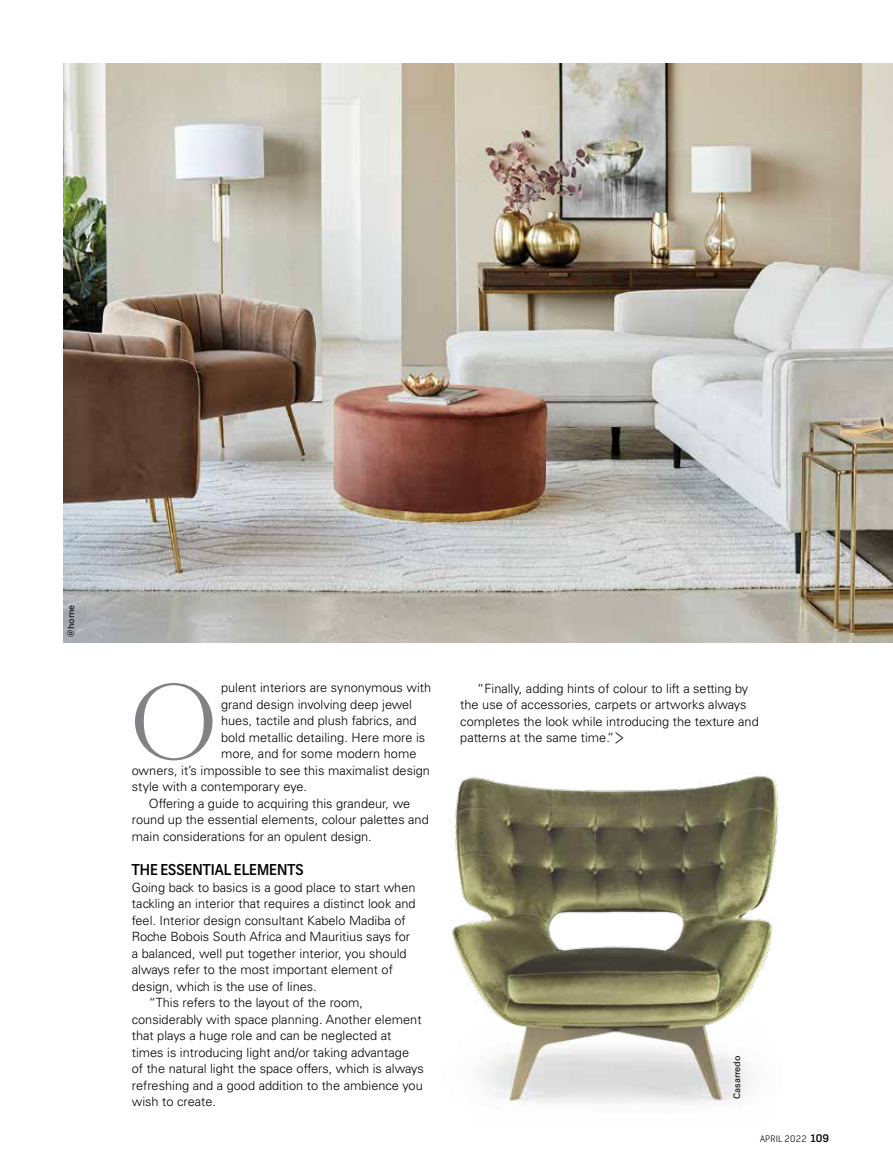
<style>
.page{position:relative;width:893px;height:1170px;background:#fff}
.page>*{position:absolute;margin:0;border:0;box-sizing:border-box;transform-origin:0 0}
.t1{font:300 102px "Perpetua Titling MT Std";color:#808285}
.t2{font:500 15px "Frank";color:#000}
.t3{font:300 12.75px/16.5px "Univers LT Std";color:#000}
.t4{font:9px "Univers LT Std";color:#000}
.t5{font:300 9px "Frank";letter-spacing:.02em;color:#000}
.s1{font-family:"Times New Roman";font-weight:400;font-size:24px}
.s2{font-weight:500;font-size:10.5px}
</style>
<div class="page">
<img style="left:449px;top:775px;width:330px;height:329px">
<img style="left:64px;top:64px;width:829px;height:578px">
<p class="t4" style="left:66px;top:638px;width:35px;rotate:-90deg">@home</p>
<h1 class="t1" style="left:130px;top:660px;width:90px">O</h1>
<p class="t3" style="left:460px;top:680px;width:300px;text-indent:17px">“Finally, adding hints of colour to lift a setting by the use of accessories, carpets or artworks always completes the look while introducing the texture and patterns at the same time.” <span class="s1">&gt;</span></p>
<p class="t3" style="left:221px;top:679px;width:212px">pulent interiors are synonymous with</p>
<p class="t3" style="left:221px;top:696px;width:193px">grand design involving deep jewel</p>
<p class="t3" style="left:221px;top:712px;width:197px">hues, tactile and plush fabrics, and</p>
<p class="t3" style="left:221px;top:729px;width:206px">bold metallic detailing. Here more is</p>
<p class="t3" style="left:221px;top:745px;width:197px">more, and for some modern home</p>
<p class="t3" style="left:132px;top:762px;width:300px">owners, it’s impossible to see this maximalist design</p>
<p class="t3" style="left:132px;top:778px;width:177px">style with a contemporary eye.</p>
<p class="t3" style="left:149px;top:795px;width:263px">Offering a guide to acquiring this grandeur, we</p>
<p class="t3" style="left:132px;top:811px;width:298px">round up the essential elements, colour palettes and</p>
<p class="t3" style="left:132px;top:828px;width:241px">main considerations for an opulent design.</p>
<p class="t2" style="left:132px;top:860px;width:173px">THE ESSENTIAL ELEMENTS</p>
<p class="t3" style="left:132px;top:879px;width:285px">Going back to basics is a good place to start when</p>
<p class="t3" style="left:132px;top:895px;width:285px">tackling an interior that requires a distinct look and</p>
<p class="t3" style="left:132px;top:912px;width:275px">feel. Interior design consultant Kabelo Madiba of</p>
<p class="t3" style="left:132px;top:928px;width:280px">Roche Bobois South Africa and Mauritius says for</p>
<p class="t3" style="left:132px;top:945px;width:276px">a balanced, well put together interior, you should</p>
<p class="t3" style="left:132px;top:961px;width:263px">always refer to the most important element of</p>
<p class="t3" style="left:132px;top:978px;width:187px">design, which is the use of lines.</p>
<p class="t3" style="left:149px;top:994px;width:216px">“This refers to the layout of the room,</p>
<p class="t3" style="left:132px;top:1011px;width:291px">considerably with space planning. Another element</p>
<p class="t3" style="left:132px;top:1027px;width:261px">that plays a huge role and can be neglected at</p>
<p class="t3" style="left:132px;top:1044px;width:279px">times is introducing light and/or taking advantage</p>
<p class="t3" style="left:132px;top:1060px;width:293px">of the natural light the space offers, which is always</p>
<p class="t3" style="left:132px;top:1077px;width:292px">refreshing and a good addition to the ambience you</p>
<p class="t3" style="left:132px;top:1093px;width:86px">wish to create.</p>
<p class="t4" style="left:732px;top:1098px;width:45px;rotate:-90deg">Casarredo</p>
<p class="t5" style="left:760px;top:1133px;width:71px">APRIL 2022 <span class="s2">109</span></p>
</div>
